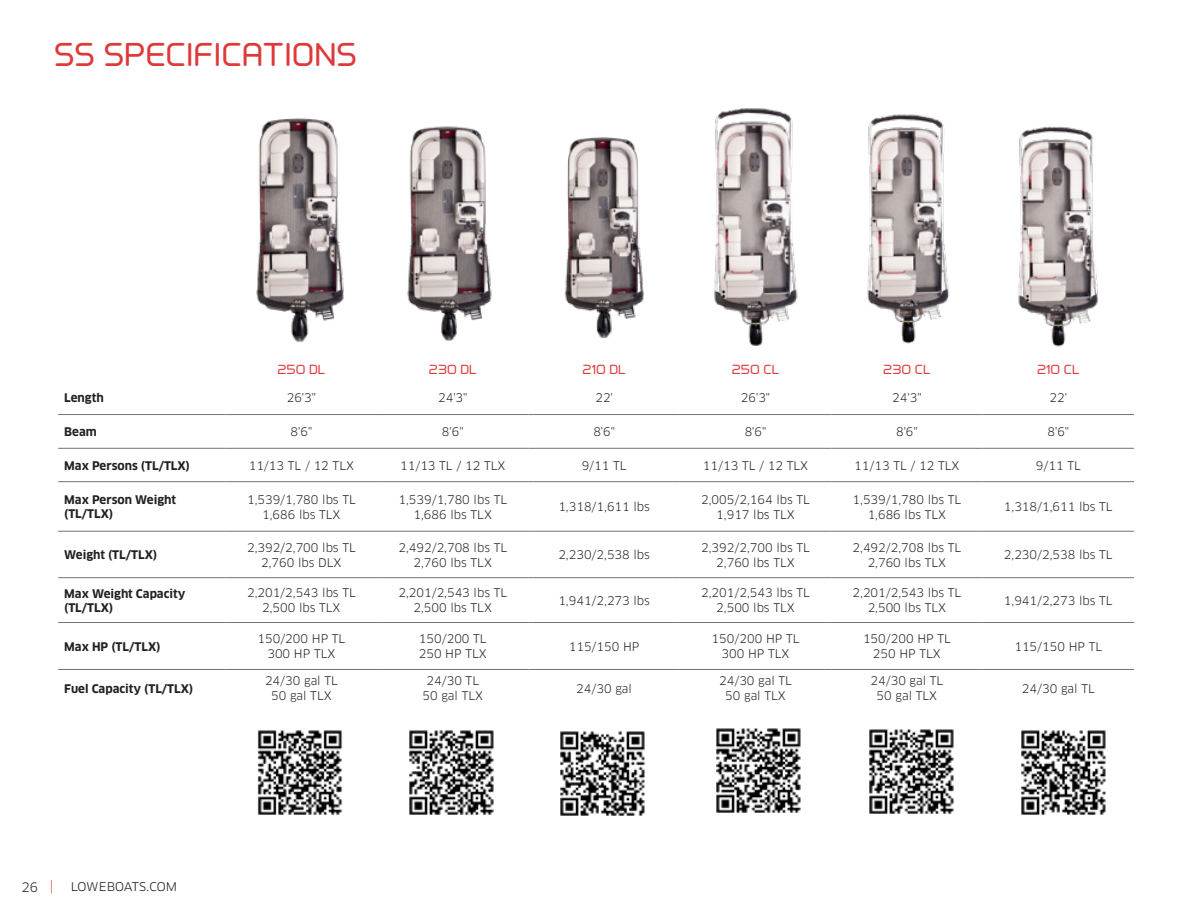
<style>
.page{position:relative;width:1188px;height:918px;background:#fff}
.page>*{position:absolute;margin:0;border:0;box-sizing:border-box;transform-origin:0 0}
.Headline{font:600 30px "Primus";color:#df393a}
.body_copy{font:13.5px "Clan OT";color:#231f20}
.body_copy-2{font:13.5px "Clan OT";color:#df393a}
.body_copy-3{font:12.75px "Clan OT";color:#231f20}
.spec_page_boat_name{font:600 12px "Primus";color:#df393a}
.specs{font:11.7px/15px "Clan OT";color:#231f20;text-align:center}
.t1{font:700 11.7px/14px "Clan OT";color:#231f20}
</style>
<div class="page">
<hr style="left:58px;top:414px;width:168px;height:1px;background:#797273">
<hr style="left:226px;top:414px;width:151px;height:1px;background:#797273">
<hr style="left:377px;top:414px;width:151px;height:1px;background:#797273">
<hr style="left:528px;top:414px;width:152px;height:1px;background:#797273">
<hr style="left:680px;top:414px;width:151px;height:1px;background:#797273">
<hr style="left:831px;top:414px;width:152px;height:1px;background:#797273">
<hr style="left:983px;top:414px;width:151px;height:1px;background:#797273">
<hr style="left:58px;top:448px;width:168px;height:1px;background:#797273">
<hr style="left:226px;top:448px;width:151px;height:1px;background:#797273">
<hr style="left:377px;top:448px;width:151px;height:1px;background:#797273">
<hr style="left:528px;top:448px;width:152px;height:1px;background:#797273">
<hr style="left:680px;top:448px;width:151px;height:1px;background:#797273">
<hr style="left:831px;top:448px;width:152px;height:1px;background:#797273">
<hr style="left:983px;top:448px;width:151px;height:1px;background:#797273">
<hr style="left:58px;top:481px;width:168px;height:1px;background:#797273">
<hr style="left:226px;top:481px;width:151px;height:1px;background:#797273">
<hr style="left:377px;top:481px;width:151px;height:1px;background:#797273">
<hr style="left:528px;top:481px;width:152px;height:1px;background:#797273">
<hr style="left:680px;top:481px;width:151px;height:1px;background:#797273">
<hr style="left:831px;top:481px;width:152px;height:1px;background:#797273">
<hr style="left:983px;top:481px;width:151px;height:1px;background:#797273">
<hr style="left:58px;top:531px;width:168px;height:1px;background:#797273">
<hr style="left:226px;top:531px;width:151px;height:1px;background:#797273">
<hr style="left:377px;top:531px;width:151px;height:1px;background:#797273">
<hr style="left:528px;top:531px;width:152px;height:1px;background:#797273">
<hr style="left:680px;top:531px;width:151px;height:1px;background:#797273">
<hr style="left:831px;top:531px;width:152px;height:1px;background:#797273">
<hr style="left:983px;top:531px;width:151px;height:1px;background:#797273">
<hr style="left:58px;top:577px;width:168px;height:1px;background:#797273">
<hr style="left:226px;top:577px;width:151px;height:1px;background:#797273">
<hr style="left:377px;top:577px;width:151px;height:1px;background:#797273">
<hr style="left:528px;top:577px;width:152px;height:1px;background:#797273">
<hr style="left:680px;top:577px;width:151px;height:1px;background:#797273">
<hr style="left:831px;top:577px;width:152px;height:1px;background:#797273">
<hr style="left:983px;top:577px;width:151px;height:1px;background:#797273">
<hr style="left:58px;top:622px;width:168px;height:1px;background:#797273">
<hr style="left:226px;top:622px;width:151px;height:1px;background:#797273">
<hr style="left:377px;top:622px;width:151px;height:1px;background:#797273">
<hr style="left:528px;top:622px;width:152px;height:1px;background:#797273">
<hr style="left:680px;top:622px;width:151px;height:1px;background:#797273">
<hr style="left:831px;top:622px;width:152px;height:1px;background:#797273">
<hr style="left:983px;top:622px;width:151px;height:1px;background:#797273">
<hr style="left:58px;top:669px;width:168px;height:1px;background:#797273">
<hr style="left:226px;top:669px;width:151px;height:1px;background:#797273">
<hr style="left:377px;top:669px;width:151px;height:1px;background:#797273">
<hr style="left:528px;top:669px;width:152px;height:1px;background:#797273">
<hr style="left:680px;top:669px;width:151px;height:1px;background:#797273">
<hr style="left:831px;top:669px;width:152px;height:1px;background:#797273">
<hr style="left:983px;top:669px;width:151px;height:1px;background:#797273">
<img style="left:867px;top:114px;width:83px;height:230px">
<img style="left:714px;top:108px;width:84px;height:238px">
<img style="left:1018px;top:126px;width:81px;height:221px">
<img style="left:407px;top:126px;width:85px;height:215px">
<img style="left:564px;top:137px;width:80px;height:202px">
<img style="left:256px;top:118px;width:88px;height:225px">
<img style="left:257px;top:730px;width:86px;height:85px">
<img style="left:409px;top:730px;width:85px;height:85px">
<img style="left:560px;top:731px;width:85px;height:85px">
<img style="left:716px;top:728px;width:85px;height:85px">
<img style="left:869px;top:729px;width:85px;height:85px">
<img style="left:1021px;top:730px;width:85px;height:85px">
<p class="Headline" style="left:54px;top:36px;width:304px">SS SPECIFICATIONS</p>
<p class="spec_page_boat_name" style="left:277px;top:362px;width:50px">250 DL</p>
<p class="spec_page_boat_name" style="left:429px;top:362px;width:49px">230 DL</p>
<p class="spec_page_boat_name" style="left:583px;top:362px;width:45px">210 DL</p>
<p class="spec_page_boat_name" style="left:732px;top:362px;width:49px">250 CL</p>
<p class="spec_page_boat_name" style="left:883px;top:362px;width:49px">230 CL</p>
<p class="spec_page_boat_name" style="left:1037px;top:362px;width:44px">210 CL</p>
<p class="t1" style="left:64px;top:391px;width:41px">Length</p>
<p class="specs" style="left:287px;top:390px;width:31px">26'3"</p>
<p class="specs" style="left:438px;top:390px;width:31px">24'3"</p>
<p class="specs" style="left:595px;top:390px;width:19px">22'</p>
<p class="specs" style="left:741px;top:390px;width:31px">26'3"</p>
<p class="specs" style="left:892px;top:390px;width:31px">24'3"</p>
<p class="specs" style="left:1050px;top:390px;width:19px">22'</p>
<p class="t1" style="left:64px;top:425px;width:34px">Beam</p>
<p class="specs" style="left:291px;top:424px;width:23px">8'6"</p>
<p class="specs" style="left:442px;top:424px;width:23px">8'6"</p>
<p class="specs" style="left:593px;top:424px;width:23px">8'6"</p>
<p class="specs" style="left:745px;top:424px;width:23px">8'6"</p>
<p class="specs" style="left:896px;top:424px;width:23px">8'6"</p>
<p class="specs" style="left:1047px;top:424px;width:23px">8'6"</p>
<p class="t1" style="left:64px;top:458px;width:127px">Max Persons (TL/TLX)</p>
<p class="specs" style="left:249px;top:458px;width:107px">11/13 TL / 12 TLX</p>
<p class="specs" style="left:400px;top:458px;width:107px">11/13 TL / 12 TLX</p>
<p class="specs" style="left:582px;top:458px;width:46px">9/11 TL</p>
<p class="specs" style="left:703px;top:458px;width:107px">11/13 TL / 12 TLX</p>
<p class="specs" style="left:854px;top:458px;width:107px">11/13 TL / 12 TLX</p>
<p class="specs" style="left:1036px;top:458px;width:46px">9/11 TL</p>
<p class="t1" style="left:64px;top:493px;width:113px">Max Person Weight (TL/TLX)</p>
<p class="specs" style="left:247px;top:492px;width:110px">1,539/1,780 lbs TL<br>1,686 lbs TLX</p>
<p class="specs" style="left:398px;top:492px;width:110px">1,539/1,780 lbs TL<br>1,686 lbs TLX</p>
<p class="specs" style="left:558px;top:499px;width:93px">1,318/1,611 lbs</p>
<p class="specs" style="left:701px;top:492px;width:110px">2,005/2,164 lbs TL<br>1,917 lbs TLX</p>
<p class="specs" style="left:853px;top:492px;width:110px">1,539/1,780 lbs TL<br>1,686 lbs TLX</p>
<p class="specs" style="left:1004px;top:499px;width:110px">1,318/1,611 lbs TL</p>
<p class="t1" style="left:64px;top:548px;width:94px">Weight (TL/TLX)</p>
<p class="specs" style="left:247px;top:540px;width:110px">2,392/2,700 lbs TL<br>2,760 lbs DLX</p>
<p class="specs" style="left:398px;top:540px;width:110px">2,492/2,708 lbs TL</p>
<p class="specs" style="left:558px;top:547px;width:93px">2,230/2,538 lbs</p>
<p class="specs" style="left:701px;top:540px;width:110px">2,392/2,700 lbs TL<br>2,760 lbs TLX</p>
<p class="specs" style="left:853px;top:540px;width:110px">2,492/2,708 lbs TL<br>2,760 lbs TLX</p>
<p class="specs" style="left:1004px;top:547px;width:110px">2,230/2,538 lbs TL</p>
<p class="specs" style="left:414px;top:555px;width:80px">2,760 lbs TLX</p>
<p class="t1" style="left:64px;top:587px;width:123px">Max Weight Capacity (TL/TLX)</p>
<p class="specs" style="left:247px;top:585px;width:110px">2,201/2,543 lbs TL<br>2,500 lbs TLX</p>
<p class="specs" style="left:398px;top:585px;width:110px">2,201/2,543 lbs TL<br>2,500 lbs TLX</p>
<p class="specs" style="left:558px;top:593px;width:93px">1,941/2,273 lbs</p>
<p class="specs" style="left:701px;top:585px;width:110px">2,201/2,543 lbs TL<br>2,500 lbs TLX</p>
<p class="specs" style="left:853px;top:585px;width:110px">2,201/2,543 lbs TL<br>2,500 lbs TLX</p>
<p class="specs" style="left:1004px;top:593px;width:110px">1,941/2,273 lbs TL</p>
<p class="t1" style="left:64px;top:639px;width:98px">Max HP (TL/TLX)</p>
<p class="specs" style="left:258px;top:631px;width:89px">150/200 HP TL<br>300 HP TLX</p>
<p class="specs" style="left:419px;top:631px;width:69px;text-align:left">150/200 TL<br>250 HP TLX</p>
<p class="specs" style="left:569px;top:639px;width:72px">115/150 HP</p>
<p class="specs" style="left:712px;top:631px;width:89px">150/200 HP TL<br>300 HP TLX</p>
<p class="specs" style="left:863px;top:631px;width:89px">150/200 HP TL<br>250 HP TLX</p>
<p class="specs" style="left:1014px;top:639px;width:89px">115/150 HP TL</p>
<p class="t1" style="left:64px;top:682px;width:131px">Fuel Capacity (TL/TLX)</p>
<p class="specs" style="left:265px;top:674px;width:74px">24/30 gal TL<br>50 gal TLX</p>
<p class="specs" style="left:422px;top:674px;width:62px">24/30 TL<br>50 gal TLX</p>
<p class="specs" style="left:576px;top:681px;width:57px">24/30 gal</p>
<p class="specs" style="left:719px;top:674px;width:74px">24/30 gal TL<br>50 gal TLX</p>
<p class="specs" style="left:871px;top:674px;width:74px">24/30 gal TL<br>50 gal TLX</p>
<p class="specs" style="left:1022px;top:681px;width:74px">24/30 gal TL</p>
<p class="body_copy-3" style="left:22px;top:880px;width:18px">26</p>
<p class="body_copy-2" style="left:50px;top:878px;width:5px">|</p>
<p class="body_copy" style="left:71px;top:878px;width:108px">loweboats.com</p>
</div>
